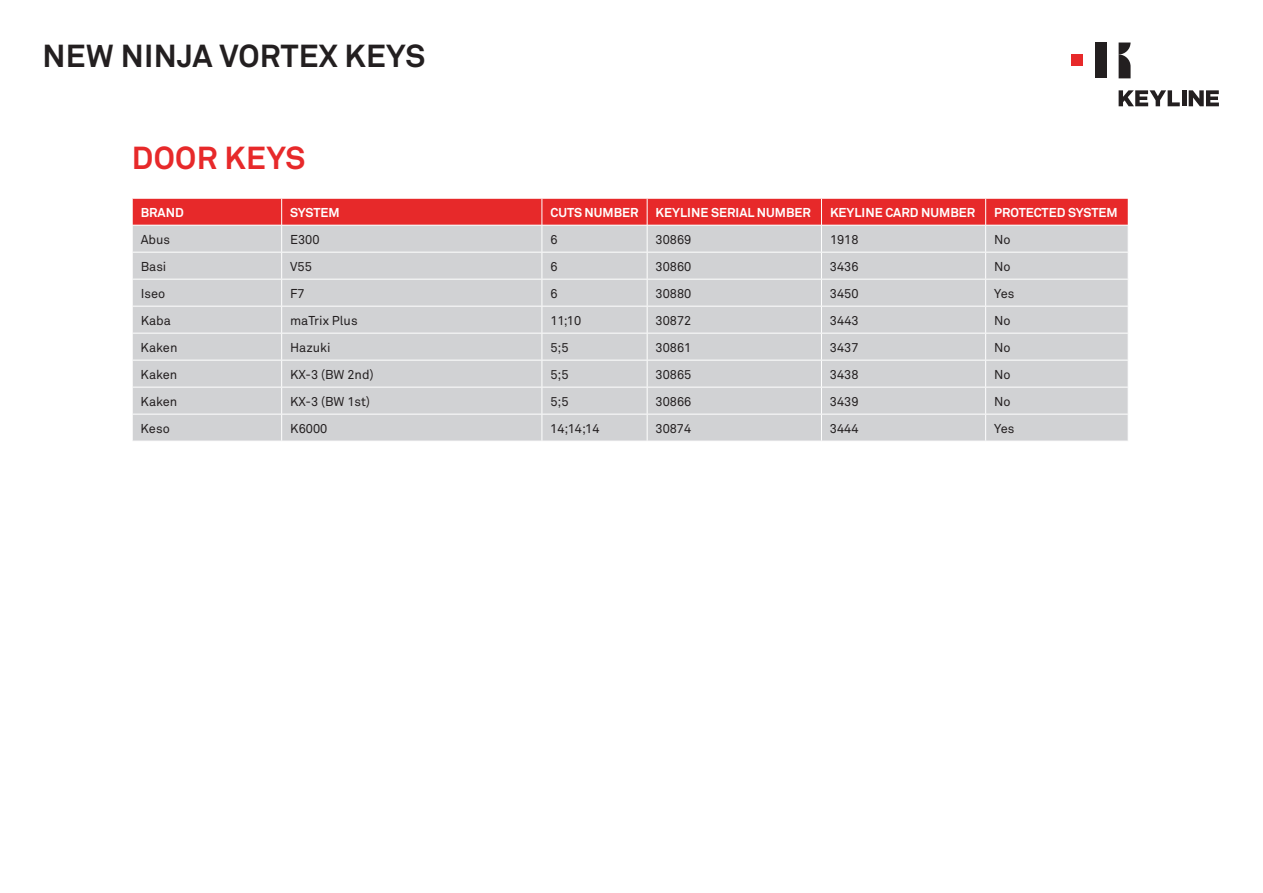
<style>
.page{position:relative;width:1263px;height:893px;background:#fff}
.page>*{position:absolute;margin:0;border:0;box-sizing:border-box;transform-origin:0 0}
.t1{font:700 31.5px "Akkurat Pro";letter-spacing:.01em;color:#231f20}
.t2{font:700 31.5px "Akkurat Pro";letter-spacing:.01em;color:#e7292a}
.t3{font:12.75px "Akkurat Pro";color:#231f20}
.t4{font:700 12.75px "Akkurat Pro";color:#fff}
</style>
<div class="page">
<svg style="left:1118px;top:43px;width:12px;height:35px"></svg>
<div style="left:1095px;top:43px;width:12px;height:35px;background:#231f20"></div>
<div style="left:1071px;top:54px;width:12px;height:12px;background:#e7292a"></div>
<svg style="left:1118px;top:90px;width:62px;height:16px"></svg>
<hr style="left:1182px;top:90px;width:4px;height:16px;background:#231f20">
<svg style="left:1189px;top:90px;width:30px;height:16px"></svg>
<svg style="left:132px;top:199px;width:996px;height:242px;background:#d5c2c3"></svg>
<h1 class="t1" style="left:43px;top:37px;width:384px">NEW NINJA VORTEX KEYS</h1>
<h1 class="t2" style="left:132px;top:139px;width:175px">DOOR KEYS</h1>
<p class="t4" style="left:141px;top:205px;width:45px">BRAND</p>
<p class="t4" style="left:290px;top:205px;width:51px">SYSTEM</p>
<p class="t4" style="left:550px;top:205px;width:90px">CUTS NUMBER</p>
<p class="t4" style="left:656px;top:205px;width:157px">KEYLINE SERIAL NUMBER</p>
<p class="t4" style="left:830px;top:205px;width:147px">KEYLINE CARD NUMBER</p>
<p class="t4" style="left:994px;top:205px;width:125px">PROTECTED SYSTEM</p>
<p class="t3" style="left:141px;top:232px;width:31px">Abus</p>
<p class="t3" style="left:290px;top:232px;width:31px">E300</p>
<p class="t3" style="left:550px;top:232px;width:9px">6</p>
<p class="t3" style="left:656px;top:232px;width:37px">30869</p>
<p class="t3" style="left:830px;top:232px;width:30px">1918</p>
<p class="t3" style="left:994px;top:232px;width:18px">No</p>
<p class="t3" style="left:141px;top:259px;width:27px">Basi</p>
<p class="t3" style="left:290px;top:259px;width:23px">V55</p>
<p class="t3" style="left:550px;top:259px;width:9px">6</p>
<p class="t3" style="left:656px;top:259px;width:37px">30860</p>
<p class="t3" style="left:830px;top:259px;width:30px">3436</p>
<p class="t3" style="left:994px;top:259px;width:18px">No</p>
<p class="t3" style="left:141px;top:286px;width:26px">Iseo</p>
<p class="t3" style="left:290px;top:286px;width:16px">F7</p>
<p class="t3" style="left:550px;top:286px;width:9px">6</p>
<p class="t3" style="left:656px;top:286px;width:37px">30880</p>
<p class="t3" style="left:830px;top:286px;width:30px">3450</p>
<p class="t3" style="left:994px;top:286px;width:22px">Yes</p>
<p class="t3" style="left:141px;top:313px;width:32px">Kaba</p>
<p class="t3" style="left:290px;top:313px;width:69px">maTrix Plus</p>
<p class="t3" style="left:550px;top:313px;width:32px">11;10</p>
<p class="t3" style="left:656px;top:313px;width:37px">30872</p>
<p class="t3" style="left:830px;top:313px;width:30px">3443</p>
<p class="t3" style="left:994px;top:313px;width:18px">No</p>
<p class="t3" style="left:141px;top:340px;width:38px">Kaken</p>
<p class="t3" style="left:290px;top:340px;width:42px">Hazuki</p>
<p class="t3" style="left:550px;top:340px;width:20px">5;5</p>
<p class="t3" style="left:656px;top:340px;width:37px">30861</p>
<p class="t3" style="left:830px;top:340px;width:30px">3437</p>
<p class="t3" style="left:994px;top:340px;width:18px">No</p>
<p class="t3" style="left:141px;top:367px;width:38px">Kaken</p>
<p class="t3" style="left:290px;top:367px;width:85px">KX-3 (BW 2nd)</p>
<p class="t3" style="left:550px;top:367px;width:20px">5;5</p>
<p class="t3" style="left:656px;top:367px;width:37px">30865</p>
<p class="t3" style="left:830px;top:367px;width:30px">3438</p>
<p class="t3" style="left:994px;top:367px;width:18px">No</p>
<p class="t3" style="left:141px;top:394px;width:38px">Kaken</p>
<p class="t3" style="left:290px;top:394px;width:81px">KX-3 (BW 1st)</p>
<p class="t3" style="left:550px;top:394px;width:20px">5;5</p>
<p class="t3" style="left:655px;top:394px;width:37px">30866</p>
<p class="t3" style="left:830px;top:394px;width:30px">3439</p>
<p class="t3" style="left:994px;top:394px;width:18px">No</p>
<p class="t3" style="left:141px;top:421px;width:31px">Keso</p>
<p class="t3" style="left:290px;top:421px;width:39px">K6000</p>
<p class="t3" style="left:550px;top:421px;width:51px">14;14;14</p>
<p class="t3" style="left:655px;top:421px;width:37px">30874</p>
<p class="t3" style="left:830px;top:421px;width:30px">3444</p>
<p class="t3" style="left:994px;top:421px;width:22px">Yes</p>
</div>
